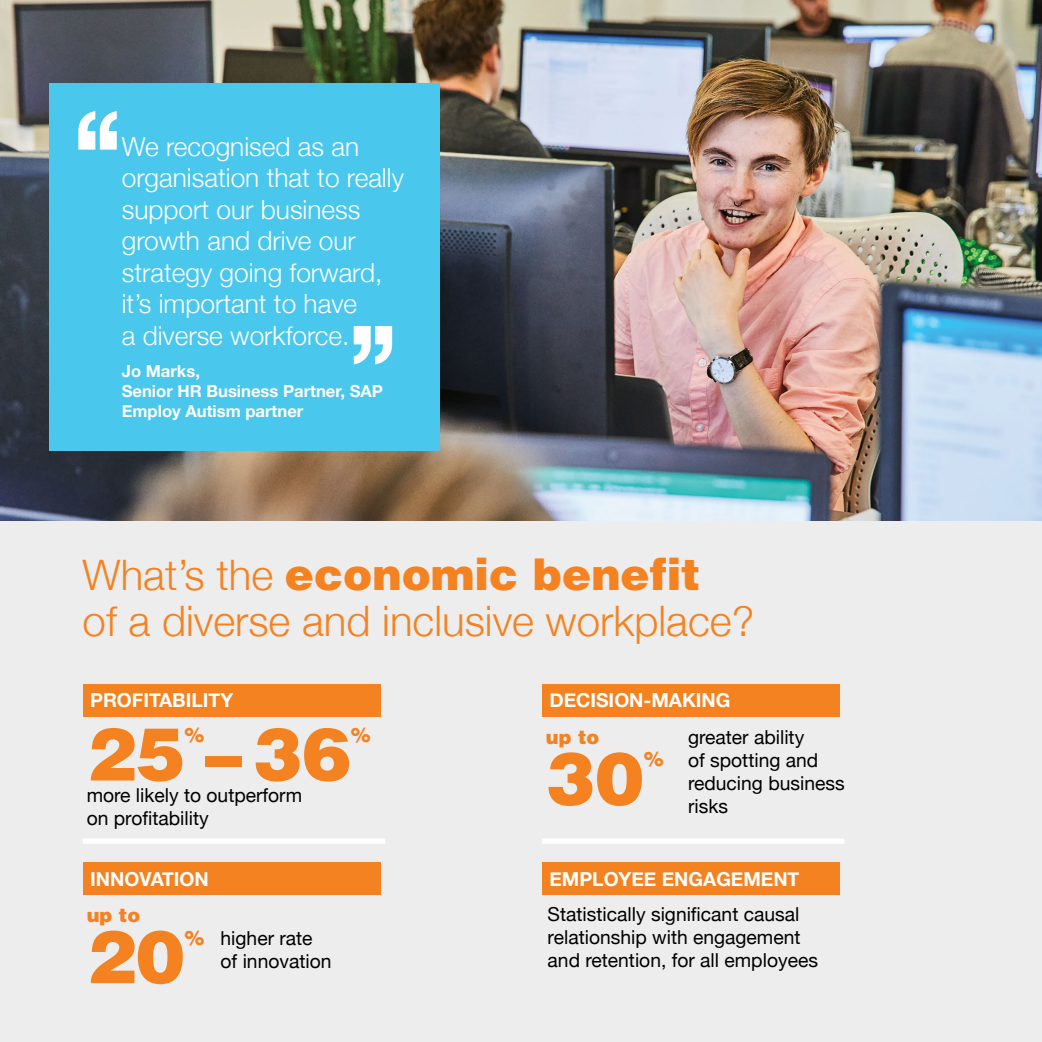
<style>
.page{position:relative;width:1042px;height:1042px;background:#fff}
.page>*{position:absolute;margin:0;border:0;box-sizing:border-box;transform-origin:0 0}
.t1{font:900 73.5px "Helvetica";color:#f58220}
.t2{font:900 43.75px "Helvetica";color:#f58220}
.t3{font:300 42px "Helvetica Neue";color:#f58220}
.t4{font:300 26.25px/31.5px "Helvetica Neue";color:#fff}
.t5{font:19.25px/23.1px "Helvetica Neue";color:#000}
.t6{font:700 19.25px "Helvetica Neue";color:#fff}
.t7{font:900 19.25px "Helvetica";color:#f58220}
.t8{font:700 16.62px/19.9px "Helvetica Neue";color:#fff}
.s1{font-family:"Helvetica Neue";font-weight:300;font-size:42px}
</style>
<div class="page">
<div style="left:0;top:408px;width:1042px;height:634px;background:#ededee"></div>
<img style="left:0;top:0;width:1042px;height:521px">
<div style="left:83px;top:684px;width:297px;height:33px;background:#f58220"></div>
<div style="left:542px;top:684px;width:297px;height:33px;background:#f58220"></div>
<div style="left:542px;top:862px;width:297px;height:33px;background:#f58220"></div>
<div style="left:542px;top:838px;width:302px;height:6px;background:#fff"></div>
<div style="left:83px;top:838px;width:302px;height:6px;background:#fff"></div>
<div style="left:83px;top:862px;width:297px;height:33px;background:#f58220"></div>
<div style="left:50px;top:83px;width:390px;height:368px;background:#49c7ed"></div>
<svg style="left:78px;top:111px;width:39px;height:39px"></svg>
<svg style="left:354px;top:326px;width:38px;height:38px"></svg>
<h3 class="t4" style="left:122px;top:129px;width:284px">We recognised as an organisation that to really support our business growth and drive our strategy going forward, it’s important to have<br>a diverse workforce.</h3>
<p class="t8" style="left:122px;top:362px;width:263px">Jo Marks,<br>Senior HR Business Partner, SAP<br>Employ Autism partner</p>
<h2 class="t2" style="left:83px;top:546px;width:619px"><span class="s1">What’s the</span> economic benefit</h2>
<h3 class="t3" style="left:83px;top:587px;width:673px">of a diverse and inclusive workplace?</h3>
<p class="t6" style="left:90px;top:685px;width:144px">PROFITABILITY</p>
<p class="t7" style="left:185px;top:722px;width:21px">%</p>
<p class="t7" style="left:351px;top:722px;width:21px">%</p>
<h1 class="t1" style="left:87px;top:706px;width:266px">25 –36</h1>
<p class="t5" style="left:87px;top:784px;width:217px">more likely to outperform on profitability</p>
<p class="t6" style="left:90px;top:863px;width:120px">INNOVATION</p>
<p class="t7" style="left:87px;top:902px;width:55px">up to</p>
<h1 class="t1" style="left:87px;top:908px;width:100px">20</h1>
<p class="t7" style="left:185px;top:925px;width:21px">%</p>
<p class="t5" style="left:221px;top:927px;width:112px">higher rate of innovation</p>
<p class="t6" style="left:549px;top:685px;width:183px">DECISION-MAKING</p>
<p class="t7" style="left:546px;top:724px;width:55px">up to</p>
<h1 class="t1" style="left:546px;top:730px;width:100px">30</h1>
<p class="t7" style="left:644px;top:747px;width:21px">%</p>
<p class="t5" style="left:688px;top:726px;width:158px">greater ability<br>of spotting and reducing business risks</p>
<p class="t6" style="left:549px;top:863px;width:251px">EMPLOYEE ENGAGEMENT</p>
<p class="t5" style="left:548px;top:904px;width:272px">Statistically significant causal relationship with engagement and retention, for all employees</p>
</div>
